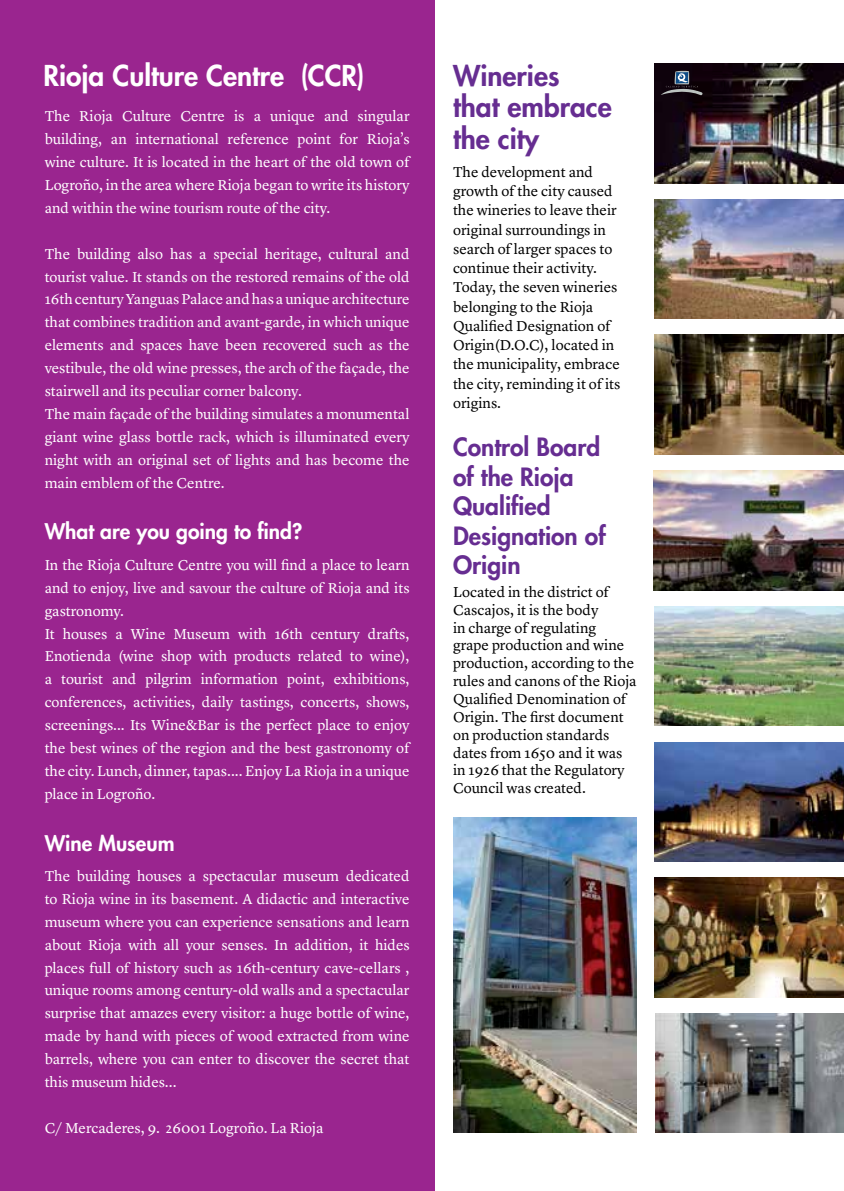
<style>
.page{position:relative;width:844px;height:1191px;background:#fff}
.page>*{position:absolute;margin:0;border:0;box-sizing:border-box;transform-origin:0 0}
.t1{font:800 28px/31.5px "Futura Std";color:#662d91}
.t2{font:800 28px "Futura Std";color:#fff}
.t3{font:800 24.5px/29.4px "Futura Std";color:#662d91}
.t4{font:800 21px "Futura Std";color:#fff}
.t5{font:14.88px/22.9px "Lyon Text";color:#fff;text-align:justify}
.t6{font:14.88px/19.2px "Lyon Text";color:#000}
</style>
<div class="page">
<div style="left:0;top:0;width:434px;height:1191px;background:#9a258f"></div>
<img style="left:453px;top:817px;width:183px;height:315px">
<img style="left:654px;top:64px;width:189px;height:119px">
<img style="left:654px;top:742px;width:189px;height:119px">
<img style="left:653px;top:470px;width:190px;height:120px">
<img style="left:654px;top:335px;width:189px;height:119px">
<img style="left:654px;top:606px;width:189px;height:120px">
<img style="left:654px;top:877px;width:189px;height:120px">
<img style="left:654px;top:199px;width:189px;height:120px">
<img style="left:655px;top:1013px;width:188px;height:119px">
<svg style="left:660px;top:71px;width:42px;height:24px"></svg>
<h1 class="t2" style="left:43px;top:57px;width:323px">Rioja Culture Centre (CCR)</h1>
<h1 class="t1" style="left:453px;top:59px;width:160px">Wineries that embrace the city</h1>
<p class="t6" style="left:453px;top:161px;width:169px">The development and growth of the city caused the wineries to leave their original surroundings in search of larger spaces to continue their activity.<br>Today, the seven wineries belonging to the Rioja<br>Qualified Designation of<br>Origin(D.O.C), located in the municipality, embrace the city, reminding it of its origins.</p>
<h2 class="t3" style="left:453px;top:432px;width:154px">Control Board of the Rioja<br>Qualified<br>Designation of<br>Origin</h2>
<p class="t6" style="left:453px;top:582px;width:185px;line-height:17.8px">Located in the district of<br>Cascajos, it is the body<br>in charge of regulating<br>grape production and wine production, according to the rules and canons of the Rioja<br>Qualified Denomination of<br>Origin. The first document on production standards dates from 1650 and it was in 1926 that the Regulatory<br>Council was created.</p>
<p class="t5" style="left:45px;top:104px;width:366px">The Rioja Culture Centre is a unique and singular building, an international reference point for Rioja’s wine culture. It is located in the heart of the old town of Logroño, in the area where Rioja began to write its history and within the wine tourism route of the city.</p>
<p class="t5" style="left:45px;top:241px;width:366px;text-align:left">The building also has a special heritage, cultural and tourist value. It stands on the restored remains of the old 16th century Yanguas Palace and has a unique architecture that combines tradition and avant-garde, in which unique elements and spaces have been recovered such as the vestibule, the old wine presses, the arch of the façade, the stairwell and its peculiar corner balcony.<br>The main façade of the building simulates a monumental giant wine glass bottle rack, which is illuminated every night with an original set of lights and has become the main emblem of the Centre.</p>
<h3 class="t4" style="left:45px;top:518px;width:259px">What are you going to find?</h3>
<p class="t5" style="left:45px;top:552px;width:366px;text-align:left">In the Rioja Culture Centre you will find a place to learn and to enjoy, live and savour the culture of Rioja and its gastronomy.<br>It houses a Wine Museum with 16th century drafts, Enotienda (wine shop with products related to wine), a tourist and pilgrim information point, exhibitions, conferences, activities, daily tastings, concerts, shows, screenings... Its Wine&amp;Bar is the perfect place to enjoy the best wines of the region and the best gastronomy of the city. Lunch, dinner, tapas.... Enjoy La Rioja in a unique place in Logroño.</p>
<h3 class="t4" style="left:45px;top:829px;width:131px">Wine Museum</h3>
<p class="t5" style="left:45px;top:863px;width:366px">The building houses a spectacular museum dedicated to Rioja wine in its basement. A didactic and interactive museum where you can experience sensations and learn about Rioja with all your senses. In addition, it hides places full of history such as 16th-century cave-cellars , unique rooms among century-old walls and a spectacular surprise that amazes every visitor: a huge bottle of wine, made by hand with pieces of wood extracted from wine barrels, where you can enter to discover the secret that this museum hides...</p>
<p class="t5" style="left:45px;top:1115px;width:280px">C/ Mercaderes, 9. 26001 Logroño. La Rioja</p>
</div>
